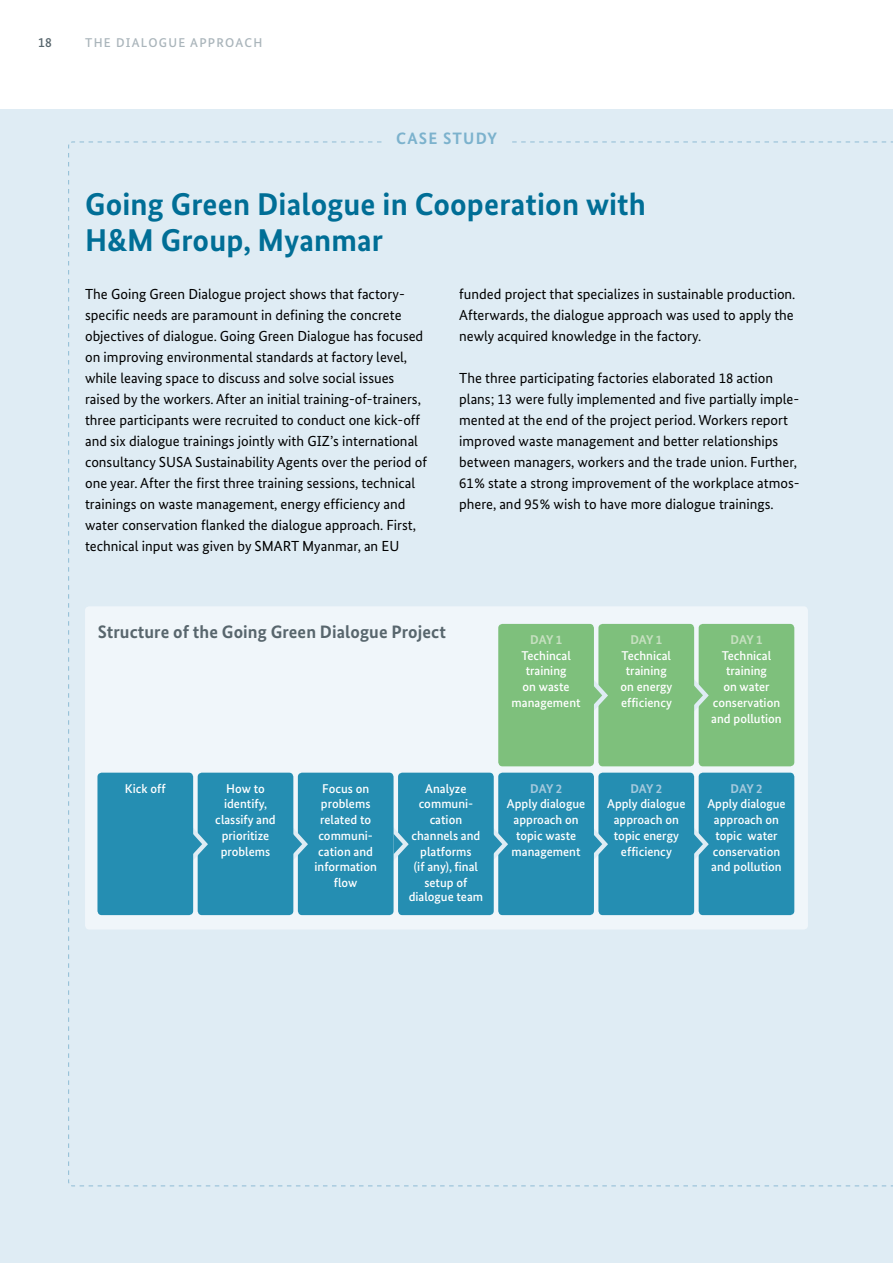
<style>
.page{position:relative;width:893px;height:1263px;background:#fff}
.page>*{position:absolute;margin:0;border:0;box-sizing:border-box;transform-origin:0 0}
.t1{font:700 31.5px/36px "Bundes Sans";letter-spacing:.005em;color:#006e96}
.t2{font:700 18px "Bundes Sans";letter-spacing:.005em;color:#58666d}
.t3{font:700 16.5px "Bundes Sans";letter-spacing:.07em;color:#7cb2cd}
.t4{font:14.55px/21px "Bundes Sans";color:#000}
.t5{font:500 13.5px "Bundes Sans";color:#58666d}
.t6{font:500 12.75px/15.8px "Bundes Sans";color:#fff;text-align:center}
.t7{font:500 12.75px "Bundes Sans";letter-spacing:.1em;color:#aab5bb}
.t8{font:700 12.75px "Bundes Sans";letter-spacing:-.025em;color:#a4c9dd}
.t9{font:700 12.75px "Bundes Sans";letter-spacing:-.025em;color:#c6e0c0}
</style>
<div class="page">
<div style="left:0;top:110px;width:893px;height:1153px;background:#dfecf4"></div>
<div style="left:85px;top:606px;width:723px;height:323px;background:#f5f9fc;border-radius:4px"></div>
<div style="left:699px;top:773px;width:95px;height:142px;background:#258eb2;border-radius:4px"></div>
<svg style="left:694px;top:825px;width:15px;height:37px"></svg>
<div style="left:598px;top:773px;width:96px;height:142px;background:#258eb2;border-radius:4px"></div>
<svg style="left:594px;top:825px;width:14px;height:37px"></svg>
<div style="left:498px;top:773px;width:96px;height:142px;background:#258eb2;border-radius:4px"></div>
<svg style="left:494px;top:825px;width:14px;height:37px"></svg>
<div style="left:398px;top:773px;width:96px;height:142px;background:#258eb2;border-radius:4px"></div>
<svg style="left:394px;top:825px;width:15px;height:37px"></svg>
<div style="left:298px;top:773px;width:96px;height:142px;background:#258eb2;border-radius:4px"></div>
<svg style="left:293px;top:825px;width:15px;height:37px"></svg>
<div style="left:198px;top:773px;width:95px;height:142px;background:#258eb2;border-radius:4px"></div>
<svg style="left:193px;top:825px;width:15px;height:37px"></svg>
<div style="left:97px;top:773px;width:96px;height:142px;background:#258eb2;border-radius:4px"></div>
<div style="left:699px;top:624px;width:95px;height:142px;background:#7ec07c;border-radius:4px"></div>
<svg style="left:694px;top:677px;width:15px;height:37px"></svg>
<div style="left:598px;top:624px;width:96px;height:142px;background:#7ec07c;border-radius:4px"></div>
<svg style="left:594px;top:677px;width:14px;height:37px"></svg>
<div style="left:498px;top:624px;width:96px;height:142px;background:#7ec07c;border-radius:4px"></div>
<p class="t5" style="left:38px;top:34px;width:15px">18</p>
<p class="t7" style="left:85px;top:35px;width:179px">THE DIALOGUE APPROACH</p>
<p class="t3" style="left:396px;top:128px;width:102px">CASE STUDY</p>
<h1 class="t1" style="left:85px;top:186px;width:562px">Going Green Dialogue in Cooperation with<br>H&amp;M Group, Myanmar</h1>
<p class="t4" style="left:85px;top:283px;width:344px">The Going Green Dialogue project shows that factory&shy;specific needs are paramount in defining the concrete objectives of dialogue. Going Green Dialogue has focused on improving environmental standards at factory level, while leaving space to discuss and solve social issues raised by the workers. After an initial training-of-trainers, three participants were recruited to conduct one kick-off and six dialogue trainings jointly with GIZ’s international consultancy SUSA Sustainability Agents over the period of one year. After the first three training sessions, technical trainings on waste management, energy efficiency and water conservation flanked the dialogue approach. First, technical input was given by SMART Myanmar, an EU</p>
<p class="t4" style="left:459px;top:283px;width:338px;text-align:justify">funded project that specializes in sustainable production.<br>Afterwards, the dialogue approach was used to apply the newly acquired knowledge in the factory.</p>
<p class="t4" style="left:459px;top:367px;width:342px">The three participating factories elaborated 18 action plans; 13 were fully implemented and five partially imple&shy;mented at the end of the project period. Workers report improved waste management and better relationships between managers, workers and the trade union. Further, 61% state a strong improvement of the workplace atmos&shy;phere, and 95% wish to have more dialogue trainings.</p>
<p class="t2" style="left:98px;top:621px;width:350px">Structure of the Going Green Dialogue Project</p>
<p class="t6" style="left:125px;top:780px;width:42px">Kick off</p>
<p class="t6" style="left:215px;top:780px;width:62px">How to identify, classify and prioritize problems</p>
<p class="t6" style="left:314px;top:780px;width:64px">Focus on problems related to communi&shy;cation and information flow</p>
<p class="t6" style="left:411px;top:780px;width:70px">Analyze communi&shy;cation channels and platforms<br>(if any), final setup of</p>
<p class="t6" style="left:409px;top:889px;width:76px">dialogue team</p>
<p class="t9" style="left:530px;top:632px;width:33px">DAY 1</p>
<p class="t6" style="left:512px;top:647px;width:70px">Techincal training<br>on waste management</p>
<p class="t9" style="left:630px;top:632px;width:33px">DAY 1</p>
<p class="t6" style="left:620px;top:647px;width:53px">Technical training on energy efficiency</p>
<p class="t9" style="left:730px;top:632px;width:33px">DAY 1</p>
<p class="t6" style="left:711px;top:647px;width:72px">Technical training<br>on water conservation and pollution</p>
<p class="t8" style="left:530px;top:780px;width:33px">DAY 2</p>
<p class="t6" style="left:507px;top:796px;width:80px">Apply dialogue approach on topic waste management</p>
<p class="t8" style="left:630px;top:780px;width:33px">DAY 2</p>
<p class="t6" style="left:607px;top:796px;width:80px">Apply dialogue approach on topic energy efficiency</p>
<p class="t8" style="left:730px;top:780px;width:33px">DAY 2</p>
<p class="t6" style="left:707px;top:796px;width:80px">Apply dialogue approach on topic water conservation and pollution</p>
</div>
